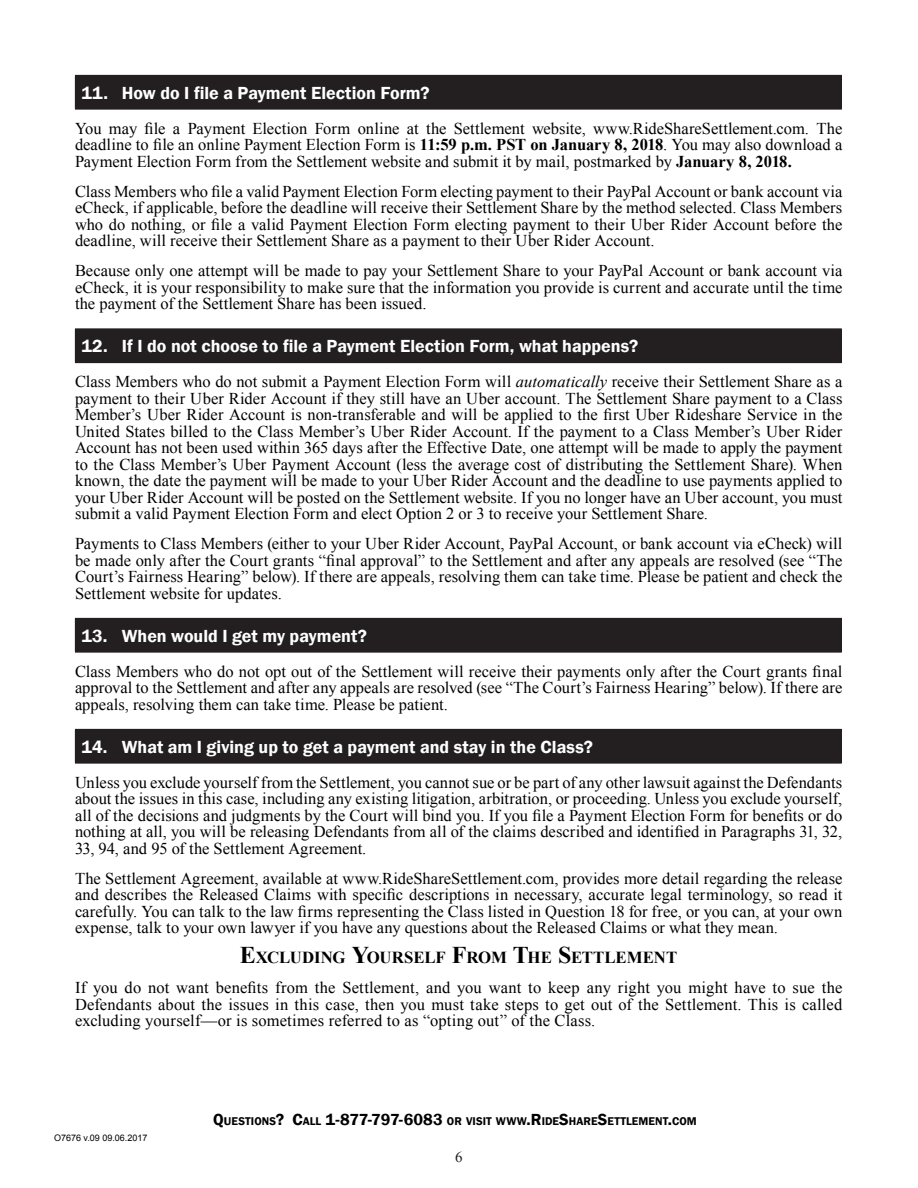
<style>
.page{position:relative;width:918px;height:1188px;background:#fff}
.page>*{position:absolute;margin:0;border:0;box-sizing:border-box;transform-origin:0 0}
.t1{font:600 18px "Franklin Gothic";color:#fff}
.Body_Copy{font:700 16.8px "Times New Roman";letter-spacing:-.005em;color:#000}
.Body_Copy-2{font:16.5px/16.5px "Times New Roman";color:#000;text-align:justify}
.t2{font:15px "Times New Roman";color:#231f20}
.t3{font:600 11.55px "Franklin Gothic";letter-spacing:.005em;color:#000}
.t4{font:9px "Arial";color:#000}
.s1{font-weight:700}
.s2{font-style:italic}
.s3{font-size:24px}
.s4{font-size:16.5px}
</style>
<div class="page">
<div style="left:75px;top:75px;width:766px;height:34px;background:#231f20"></div>
<hr style="left:75px;top:75px;width:767px;height:1px;background:#231f20">
<hr style="left:841px;top:76px;width:1px;height:33px;background:#231f20">
<hr style="left:75px;top:109px;width:767px;height:1px;background:#231f20">
<div style="left:75px;top:329px;width:766px;height:34px;background:#231f20"></div>
<hr style="left:75px;top:328px;width:767px;height:1px;background:#231f20">
<hr style="left:841px;top:329px;width:1px;height:33px;background:#231f20">
<hr style="left:75px;top:362px;width:767px;height:1px;background:#231f20">
<div style="left:75px;top:618px;width:766px;height:34px;background:#231f20"></div>
<hr style="left:75px;top:618px;width:767px;height:1px;background:#231f20">
<hr style="left:841px;top:619px;width:1px;height:33px;background:#231f20">
<hr style="left:75px;top:652px;width:767px;height:1px;background:#231f20">
<div style="left:75px;top:729px;width:766px;height:34px;background:#231f20"></div>
<hr style="left:75px;top:729px;width:767px;height:1px;background:#231f20">
<hr style="left:841px;top:730px;width:1px;height:33px;background:#231f20">
<hr style="left:75px;top:763px;width:767px;height:1px;background:#231f20">
<p class="t1" style="left:81px;top:81px;width:350px">11. How do I file a Payment Election Form?</p>
<p class="Body_Copy-2" style="left:75px;top:119px;width:769px">You may file a Payment Election Form online at the Settlement website, www.RideShareSettlement.com. The deadline to file an online Payment Election Form is <span class="s1">11:59 p.m. PST on January 8, 2018</span>. You may also download a Payment Election Form from the Settlement website and submit it by mail, postmarked by <span class="s1">January 8, 2018.</span></p>
<p class="Body_Copy-2" style="left:75px;top:182px;width:769px">Class Members who file a valid Payment Election Form electing payment to their PayPal Account or bank account via eCheck, if applicable, before the deadline will receive their Settlement Share by the method selected. Class Members who do nothing, or file a valid Payment Election Form electing payment to their Uber Rider Account before the deadline, will receive their Settlement Share as a payment to their Uber Rider Account.</p>
<p class="Body_Copy-2" style="left:75px;top:262px;width:769px">Because only one attempt will be made to pay your Settlement Share to your PayPal Account or bank account via eCheck, it is your responsibility to make sure that the information you provide is current and accurate until the time the payment of the Settlement Share has been issued.</p>
<p class="t1" style="left:81px;top:335px;width:558px">12. If I do not choose to file a Payment Election Form, what happens?</p>
<p class="Body_Copy-2" style="left:75px;top:373px;width:769px">Class Members who do not submit a Payment Election Form will <span class="s2">automatically</span> receive their Settlement Share as a payment to their Uber Rider Account if they still have an Uber account. The Settlement Share payment to a Class Member’s Uber Rider Account is non-transferable and will be applied to the first Uber Rideshare Service in the United States billed to the Class Member’s Uber Rider Account. If the payment to a Class Member’s Uber Rider Account has not been used within 365 days after the Effective Date, one attempt will be made to apply the payment to the Class Member’s Uber Payment Account (less the average cost of distributing the Settlement Share). When known, the date the payment will be made to your Uber Rider Account and the deadline to use payments applied to your Uber Rider Account will be posted on the Settlement website. If you no longer have an Uber account, you must submit a valid Payment Election Form and elect Option 2 or 3 to receive your Settlement Share.</p>
<p class="Body_Copy-2" style="left:75px;top:535px;width:769px">Payments to Class Members (either to your Uber Rider Account, PayPal Account, or bank account via eCheck) will be made only after the Court grants “final approval” to the Settlement and after any appeals are resolved (see “The Court’s Fairness Hearing” below). If there are appeals, resolving them can take time. Please be patient and check the Settlement website for updates.</p>
<p class="t1" style="left:81px;top:624px;width:287px">13. When would I get my payment?</p>
<p class="Body_Copy-2" style="left:75px;top:662px;width:769px">Class Members who do not opt out of the Settlement will receive their payments only after the Court grants final approval to the Settlement and after any appeals are resolved (see “The Court’s Fairness Hearing” below). If there are appeals, resolving them can take time. Please be patient.</p>
<p class="t1" style="left:81px;top:735px;width:513px">14. What am I giving up to get a payment and stay in the Class?</p>
<p class="Body_Copy-2" style="left:75px;top:773px;width:769px">Unless you exclude yourself from the Settlement, you cannot sue or be part of any other lawsuit against the Defendants about the issues in this case, including any existing litigation, arbitration, or proceeding. Unless you exclude yourself, all of the decisions and judgments by the Court will bind you. If you file a Payment Election Form for benefits or do nothing at all, you will be releasing Defendants from all of the claims described and identified in Paragraphs 31, 32, 33, 94, and 95 of the Settlement Agreement.</p>
<p class="Body_Copy-2" style="left:75px;top:869px;width:769px">The Settlement Agreement, available at www.RideShareSettlement.com, provides more detail regarding the release and describes the Released Claims with specific descriptions in necessary, accurate legal terminology, so read it carefully. You can talk to the law firms representing the Class listed in Question 18 for free, or you can, at your own expense, talk to your own lawyer if you have any questions about the Released Claims or what they mean.</p>
<p class="Body_Copy" style="left:240px;top:946px;width:439px"><span class="s3">E</span>XCLUDING <span class="s3">Y</span>OURSELF <span class="s3">F</span>ROM <span class="s3">T</span>HE <span class="s3">S</span>ETTLEMENT</p>
<p class="Body_Copy-2" style="left:75px;top:979px;width:769px">If you do not want benefits from the Settlement, and you want to keep any right you might have to sue the Defendants about the issues in this case, then you must take steps to get out of the Settlement. This is called excluding yourself—or is sometimes referred to as “opting out” of the Class.</p>
<p class="t4" style="left:54px;top:1131px;width:95px">O7676 v.09 09.06.2017</p>
<p class="t3" style="left:213px;top:1114px;width:485px"><span class="s4">Q</span>UESTIONS<span class="s4">? C</span>ALL <span class="s4">1-877-797-6083</span> OR VISIT WWW<span class="s4">.R</span>IDE<span class="s4">S</span>HARE<span class="s4">S</span>ETTLEMENT<span class="s4">.</span>COM</p>
<p class="t2" style="left:455px;top:1147px;width:9px">6</p>
</div>
